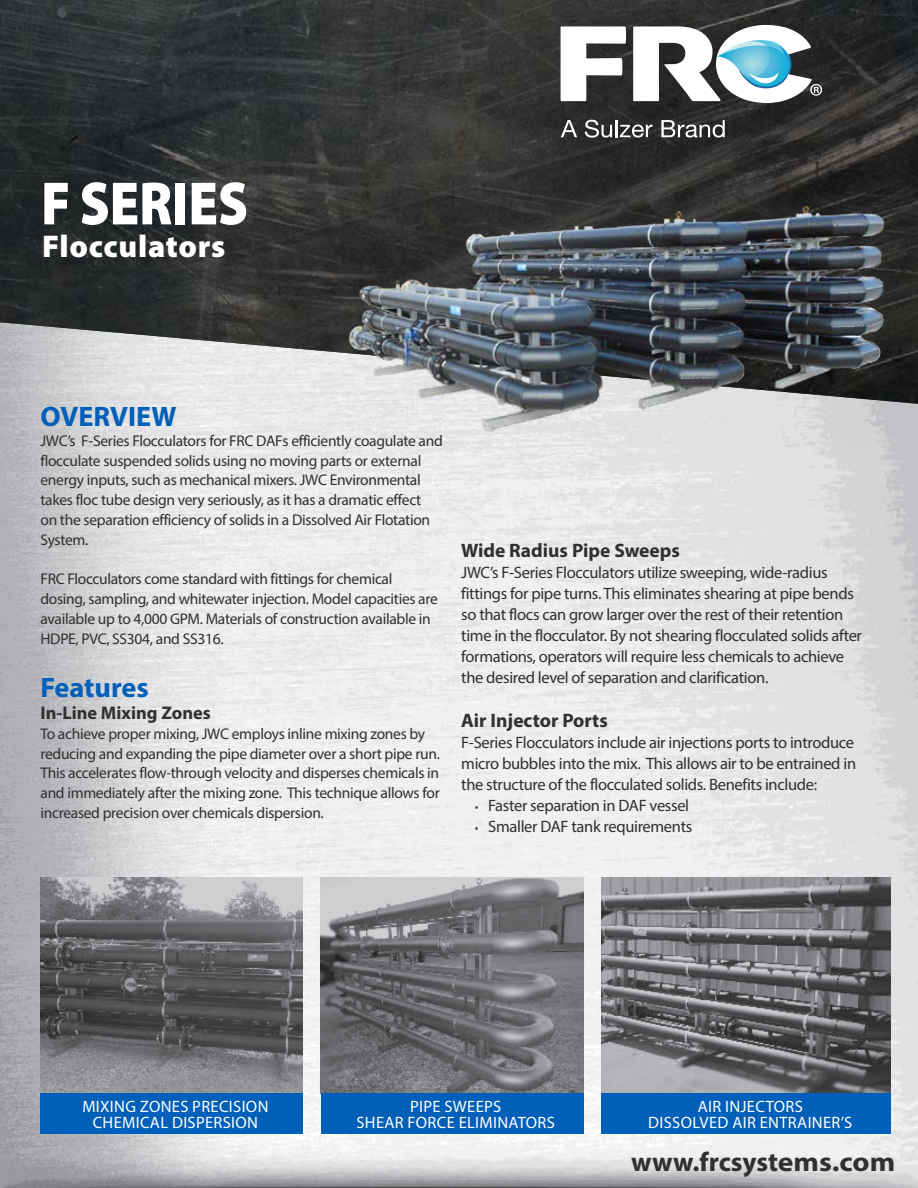
<style>
.page{position:relative;width:918px;height:1188px;background:#fff}
.page>*{position:absolute;margin:0;border:0;box-sizing:border-box;transform-origin:0 0}
.t1{font:900 61.5px "Myriad Pro";letter-spacing:-.005em;color:#fff;scale:.88 1}
.t2{font:900 31.5px "Myriad Pro";letter-spacing:.025em;color:#fff}
.t3{font:700 28.2px "Myriad Pro";color:#005fb9}
.t4{font:700 27px "Myriad Pro";color:#312f30}
.t5{font:700 19.5px "Myriad Pro";color:#312f30}
.t6{font:700 18.3px "Myriad Pro";color:#312f30}
.t7{font:16.5px/21px "Myriad Pro";letter-spacing:-.02em;color:#312f30}
.t8{font:16.5px/16.5px "Myriad Pro";letter-spacing:.02em;color:#fff;text-align:center}
.t9{font:15.45px/19.8px "Myriad Pro";letter-spacing:-.02em;color:#312f30}
.s1{font-size:13.5px;color:#4b4c4d}
</style>
<div class="page">
<img style="left:0;top:404px;width:918px;height:784px">
<img style="left:0;top:0;width:918px;height:404px">
<div style="left:552px;top:16px;width:294px;height:146px;background:#231f20;opacity:.3"></div>
<svg style="left:561px;top:26px;width:65px;height:75px"></svg>
<svg style="left:633px;top:25px;width:189px;height:78px"></svg>
<svg style="left:561px;top:120px;width:16px;height:17px"></svg>
<svg style="left:585px;top:120px;width:27px;height:18px"></svg>
<hr style="left:615px;top:120px;width:3px;height:17px;background:#fff">
<svg style="left:620px;top:125px;width:33px;height:13px"></svg>
<svg style="left:661px;top:120px;width:64px;height:18px"></svg>
<img style="left:321px;top:175px;width:594px;height:267px">
<img style="left:602px;top:878px;width:289px;height:216px">
<img style="left:321px;top:878px;width:262px;height:216px">
<img style="left:40px;top:878px;width:263px;height:216px">
<div style="left:602px;top:1094px;width:289px;height:40px;background:#005fb9"></div>
<div style="left:40px;top:1094px;width:263px;height:40px;background:#005fb9"></div>
<div style="left:321px;top:1094px;width:262px;height:40px;background:#005fb9"></div>
<h1 class="t1" style="left:41px;top:163px;width:237px">F SERIES</h1>
<h2 class="t2" style="left:42px;top:226px;width:185px">Flocculators</h2>
<h3 class="t3" style="left:40px;top:398px;width:137px">OVERVIEW</h3>
<p class="t9" style="left:40px;top:431px;width:404px">JWC’s F-Series Flocculators for FRC DAFs efficiently coagulate and flocculate suspended solids using no moving parts or external energy inputs, such as mechanical mixers. JWC Environmental takes floc tube design very seriously, as it has a dramatic effect<br>on the separation efficiency of solids in a Dissolved Air Flotation System.</p>
<p class="t9" style="left:40px;top:569px;width:399px">FRC Flocculators come standard with fittings for chemical dosing, sampling, and whitewater injection. Model capacities are available up to 4,000 GPM. Materials of construction available in HDPE, PVC, SS304, and SS316.</p>
<h3 class="t3" style="left:40px;top:669px;width:110px">Features</h3>
<p class="t6" style="left:40px;top:701px;width:172px">In-Line Mixing Zones</p>
<p class="t9" style="left:40px;top:724px;width:401px">To achieve proper mixing, JWC employs inline mixing zones by reducing and expanding the pipe diameter over a short pipe run.<br>This accelerates flow-through velocity and disperses chemicals in and immediately after the mixing zone. This technique allows for increased precision over chemicals dispersion.</p>
<p class="t5" style="left:461px;top:538px;width:220px">Wide Radius Pipe Sweeps</p>
<p class="t7" style="left:461px;top:562px;width:402px">JWC’s F-Series Flocculators utilize sweeping, wide-radius fittings for pipe turns. This eliminates shearing at pipe bends so that flocs can grow larger over the rest of their retention time in the flocculator. By not shearing flocculated solids after formations, operators will require less chemicals to achieve the desired level of separation and clarification.</p>
<p class="t5" style="left:461px;top:708px;width:148px">Air Injector Ports</p>
<p class="t7" style="left:461px;top:732px;width:396px">F-Series Flocculators include air injections ports to introduce micro bubbles into the mix. This allows air to be entrained in the structure of the flocculated solids. Benefits include:</p>
<p class="t7" style="left:475px;top:795px;width:216px"><span class="s1">•</span> Faster separation in DAF vessel</p>
<p class="t7" style="left:475px;top:816px;width:219px"><span class="s1">•</span> Smaller DAF tank requirements</p>
<p class="t8" style="left:82px;top:1098px;width:188px">MIXING ZONES PRECISION<br>CHEMICAL DISPERSION</p>
<p class="t8" style="left:356px;top:1098px;width:200px">PIPE SWEEPS<br>SHEAR FORCE ELIMINATORS</p>
<p class="t8" style="left:648px;top:1098px;width:206px">AIR INJECTORS<br>DISSOLVED AIR ENTRAINER’S</p>
<h3 class="t4" style="left:631px;top:1144px;width:265px">www.frcsystems.com</h3>
</div>
